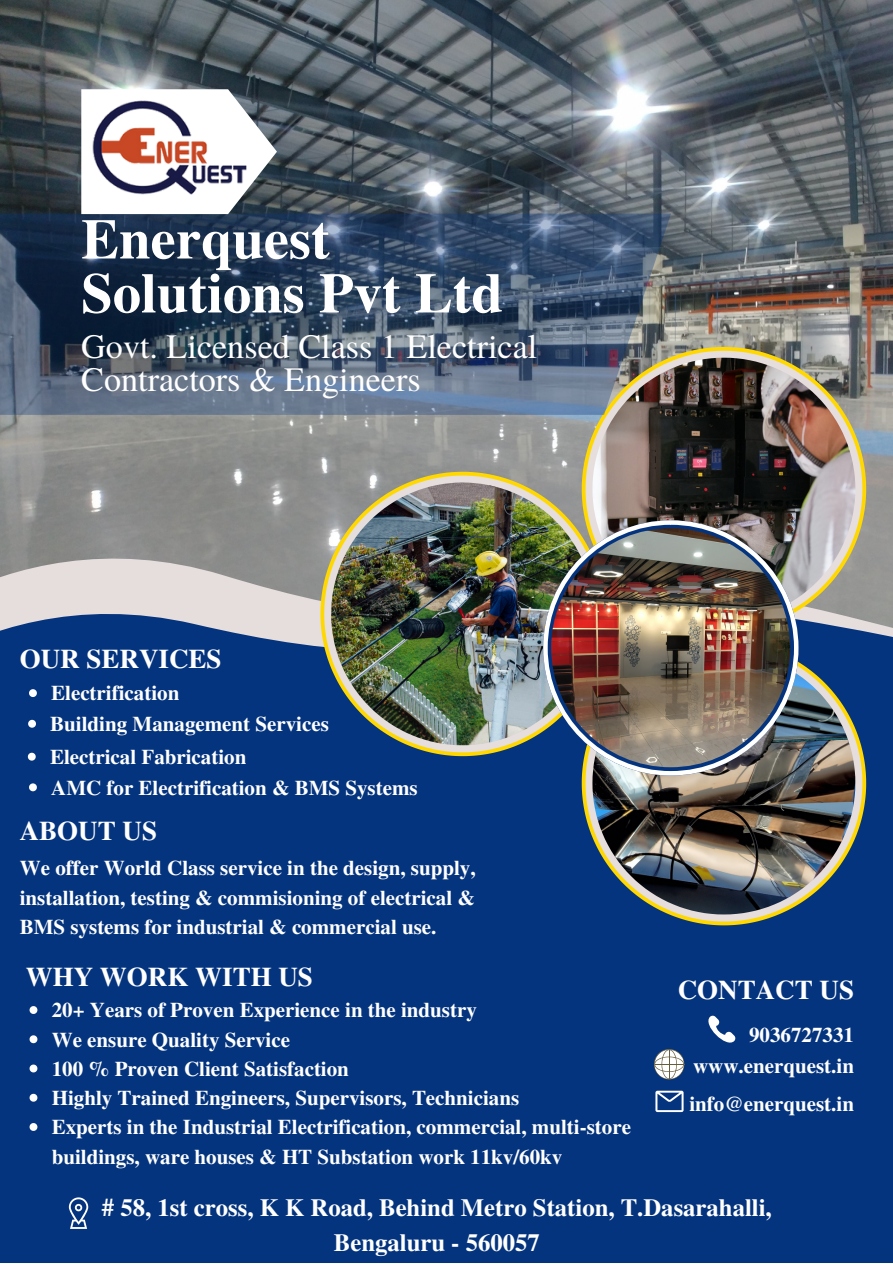
<style>
.page{position:relative;width:893px;height:1264px;background:#fff}
.page>*{position:absolute;margin:0;border:0;box-sizing:border-box;transform-origin:0 0}
.t1{font:700 56.55px/54px "Te X Gyre Termes";color:#fff}
.t2{font:34.2px/32.5px "Te X Gyre Termes";color:#fff}
.t3{font:700 27px "Te X Gyre Termes";color:#fff}
.t4{font:700 24.75px/34.8px "Te X Gyre Termes";color:#fff;text-align:center}
.t5{font:700 21px/29.2px "Te X Gyre Termes";color:#fff}
</style>
<div class="page">
<img style="left:0;top:0;width:892px;height:539px">
<svg style="left:0;top:539px;width:892px;height:67px;background:#b6b3b2"></svg>
<div style="left:0;top:606px;width:892px;height:656px;background:#05347e"></div>
<svg style="left:581px;top:347px;width:285px;height:284px;background:#98977a"></svg>
<svg style="left:585px;top:351px;width:277px;height:276px;background:#b1ad95"></svg>
<img style="left:592px;top:358px;width:263px;height:262px">
<svg style="left:320px;top:472px;width:284px;height:284px;background:#75817b"></svg>
<svg style="left:324px;top:475px;width:277px;height:277px;background:#949a93"></svg>
<img style="left:331px;top:482px;width:263px;height:263px">
<svg style="left:581px;top:641px;width:285px;height:284px;background:#2b4d6b"></svg>
<svg style="left:585px;top:645px;width:277px;height:276px;background:#4f6985"></svg>
<img style="left:592px;top:651px;width:263px;height:263px">
<img style="left:543px;top:520px;width:255px;height:255px">
<svg style="left:0;top:213px;width:671px;height:202px;background:#415369"></svg>
<img style="left:551px;top:528px;width:239px;height:239px;border-radius:50%">
<svg style="left:81px;top:89px;width:196px;height:125px"></svg>
<img style="left:79px;top:95px;width:185px;height:103px">
<svg style="left:702px;top:1015px;width:33px;height:34px"></svg>
<svg style="left:655px;top:1090px;width:28px;height:22px"></svg>
<svg style="left:654px;top:1049px;width:30px;height:30px"></svg>
<svg style="left:69px;top:1197px;width:19px;height:31px"></svg>
<svg style="left:29px;top:689px;width:8px;height:8px"></svg>
<svg style="left:28px;top:719px;width:8px;height:8px"></svg>
<svg style="left:28px;top:752px;width:8px;height:8px"></svg>
<svg style="left:30px;top:1006px;width:7px;height:7px"></svg>
<svg style="left:30px;top:1035px;width:7px;height:8px"></svg>
<svg style="left:30px;top:1064px;width:7px;height:8px"></svg>
<svg style="left:30px;top:1093px;width:7px;height:8px"></svg>
<svg style="left:30px;top:1122px;width:7px;height:8px"></svg>
<svg style="left:29px;top:783px;width:8px;height:8px"></svg>
<h1 class="t1" style="left:81px;top:209px;width:423px">Enerquest<br>Solutions Pvt Ltd</h1>
<h2 class="t2" style="left:81px;top:329px;width:457px">Govt. Licensed Class 1 Electrical<br>Contractors &amp; Engineers</h2>
<p class="t3" style="left:20px;top:637px;width:203px">OUR SERVICES</p>
<p class="t5" style="left:50px;top:677px;width:280px;line-height:30.6px">Electrification<br>Building Management Services</p>
<p class="t5" style="left:50px;top:741px;width:198px">Electrical Fabrication</p>
<p class="t5" style="left:51px;top:771px;width:368px">AMC for Electrification &amp; BMS Systems</p>
<p class="t3" style="left:20px;top:810px;width:139px">ABOUT US</p>
<p class="t5" style="left:20px;top:852px;width:457px;text-align:justify">We offer World Class service in the design, supply, installation, testing &amp; commisioning of electrical &amp; BMS systems for industrial &amp; commercial use.</p>
<p class="t3" style="left:26px;top:955px;width:289px">WHY WORK WITH US</p>
<p class="t5" style="left:52px;top:994px;width:580px">20+ Years of Proven Experience in the industry<br>We ensure Quality Service<br>100 % Proven Client Satisfaction<br>Highly Trained Engineers, Supervisors, Technicians<br>Experts in the Industrial Electrification, commercial, multi-store buildings, ware houses &amp; HT Substation work 11kv/60kv</p>
<p class="t3" style="left:677px;top:968px;width:178px">CONTACT US</p>
<p class="t5" style="left:693px;top:1018px;width:162px;line-height:30.5px;text-align:right">9036727331 www.enerquest.in</p>
<p class="t5" style="left:689px;top:1088px;width:166px">info@enerquest.in</p>
<p class="t4" style="left:102px;top:1189px;width:671px"># 58, 1st cross, K K Road, Behind Metro Station, T.Dasarahalli,<br>Bengaluru - 560057</p>
</div>
